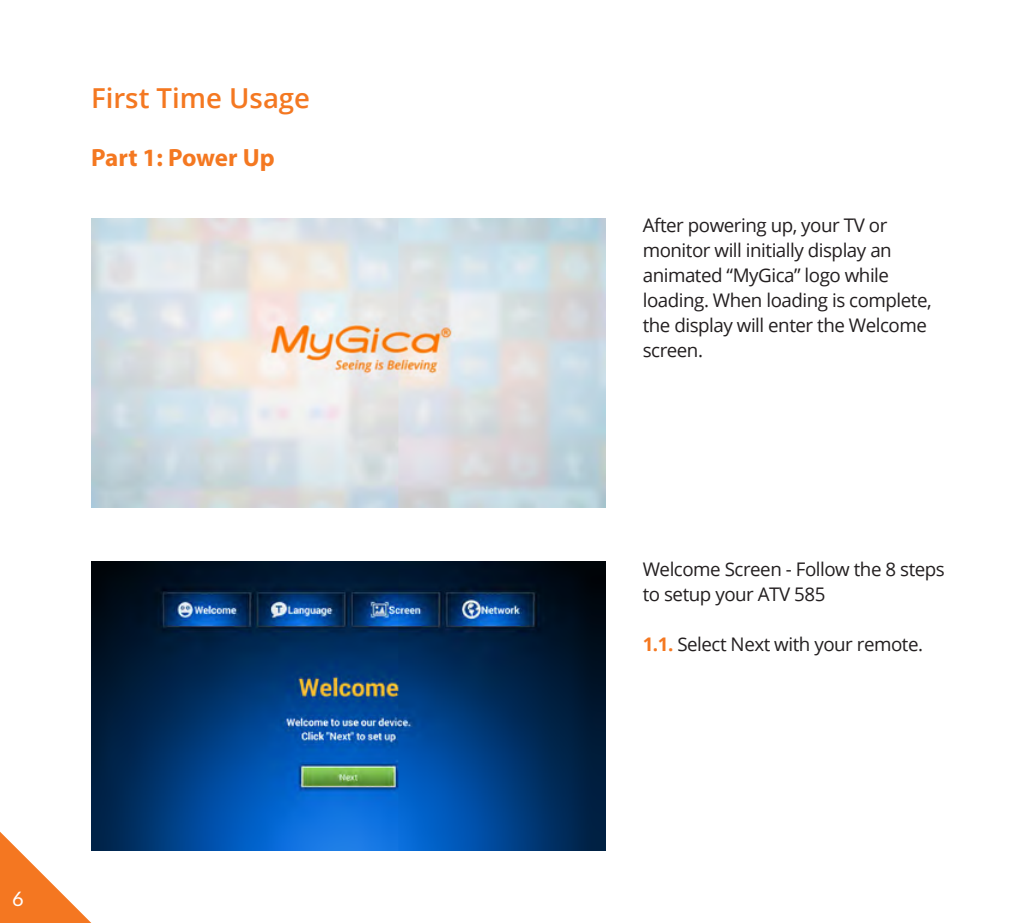
<style>
.page{position:relative;width:1029px;height:923px;background:#fff}
.page>*{position:absolute;margin:0;border:0;box-sizing:border-box;transform-origin:0 0}
.t1{font:600 27.5px "Open Sans";color:#f47821}
.t2{font:700 25px "Myriad Pro";letter-spacing:-.005em;color:#f47821}
.t3{font:20px "Lato";color:#fff}
.t4{font:18.75px/25px "Open Sans";letter-spacing:-.025em;color:#231f20}
.s1{font-weight:700;color:#f47821}
</style>
<div class="page">
<img style="left:91px;top:219px;width:514px;height:289px">
<img style="left:91px;top:561px;width:514px;height:289px">
<svg style="left:0;top:810px;width:114px;height:113px"></svg>
<p class="t1" style="left:91px;top:79px;width:220px">First Time Usage</p>
<p class="t2" style="left:91px;top:141px;width:185px">Part 1: Power Up</p>
<p class="t3" style="left:12px;top:884px;width:13px">6</p>
<p class="t4" style="left:642px;top:212px;width:290px">After powering up, your TV or monitor will initially display an animated “MyGica” logo while loading. When loading is complete, the display will enter the Welcome screen.</p>
<p class="t4" style="left:642px;top:556px;width:303px">Welcome Screen - Follow the 8 steps to setup your ATV 585</p>
<p class="t4" style="left:642px;top:631px;width:282px"><span class="s1">1.1.</span> Select Next with your remote.</p>
</div>
